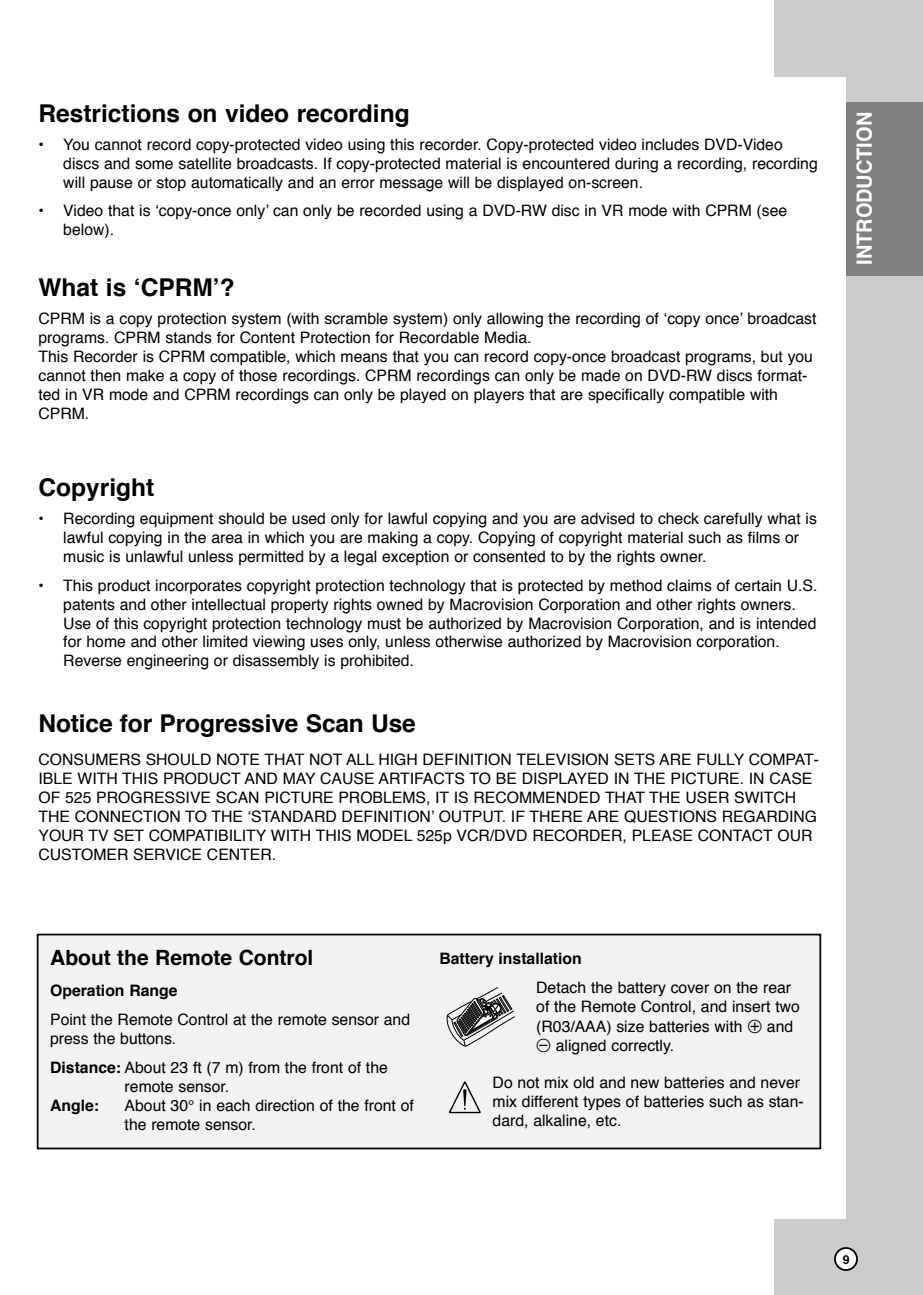
<style>
.page{position:relative;width:923px;height:1295px;background:#fff}
.page>*{position:absolute;margin:0;border:0;box-sizing:border-box;transform-origin:0 0}
.t1{font:700 24.5px "Helvetica";color:#000}
.t2{font:700 21px "Helvetica";color:#000}
.t3{font:700 21px "Helvetica";color:#fff;scale:.95 1}
.t4{font:15.75px/18.9px "Helvetica";color:#000}
.t5{font:700 15.75px "Helvetica";color:#000}
.t6{font:700 12.25px "Helvetica";color:#000}
.s1{font-weight:700}
.s2{font-family:"Sony PS Common"}
</style>
<div class="page">
<div style="left:773px;top:0;width:149px;height:1295px;background:#ccc"></div>
<svg style="left:834px;top:1247px;width:23px;height:24px"></svg>
<div style="left:685px;top:77px;width:160px;height:1141px;background:#fff"></div>
<div style="left:845px;top:102px;width:77px;height:173px;background:#808080"></div>
<div style="left:38px;top:935px;width:781px;height:213px;background:#f2f2f2"></div>
<svg style="left:449px;top:1081px;width:32px;height:33px"></svg>
<svg style="left:446px;top:987px;width:69px;height:60px"></svg>
<div style="left:37px;top:934px;width:783px;height:215px;border:2px solid #000"></div>
<h1 class="t1" style="left:38px;top:103px;width:372px">Restrictions on video recording</h1>
<p class="t4" style="left:63px;top:136px;width:755px;text-indent:-25px">• You cannot record copy-protected video using this recorder. Copy-protected video includes DVD-Video discs and some satellite broadcasts. If copy-protected material is encountered during a recording, recording will pause or stop automatically and an error message will be displayed on-screen.</p>
<p class="t4" style="left:63px;top:203px;width:725px;text-indent:-25px">• Video that is ‘copy-once only’ can only be recorded using a DVD-RW disc in VR mode with CPRM (see below).</p>
<h1 class="t1" style="left:38px;top:278px;width:197px">What is ‘CPRM’?</h1>
<p class="t4" style="left:38px;top:311px;width:779px">CPRM is a copy protection system (with scramble system) only allowing the recording of ‘copy once’ broadcast programs. CPRM stands for Content Protection for Recordable Media.<br>This Recorder is CPRM compatible, which means that you can record copy-once broadcast programs, but you cannot then make a copy of those recordings. CPRM recordings can only be made on DVD-RW discs format&shy;ted in VR mode and CPRM recordings can only be played on players that are specifically compatible with CPRM.</p>
<h1 class="t1" style="left:38px;top:477px;width:117px">Copyright</h1>
<p class="t4" style="left:63px;top:510px;width:754px;text-indent:-25px">• Recording equipment should be used only for lawful copying and you are advised to check carefully what is lawful copying in the area in which you are making a copy. Copying of copyright material such as films or music is unlawful unless permitted by a legal exception or consented to by the rights owner.</p>
<p class="t4" style="left:63px;top:577px;width:755px;text-indent:-25px">• This product incorporates copyright protection technology that is protected by method claims of certain U.S. patents and other intellectual property rights owned by Macrovision Corporation and other rights owners.<br>Use of this copyright protection technology must be authorized by Macrovision Corporation, and is intended for home and other limited viewing uses only, unless otherwise authorized by Macrovision corporation.<br>Reverse engineering or disassembly is prohibited.</p>
<h1 class="t1" style="left:38px;top:714px;width:379px">Notice for Progressive Scan Use</h1>
<p class="t4" style="left:38px;top:752px;width:782px">CONSUMERS SHOULD NOTE THAT NOT ALL HIGH DEFINITION TELEVISION SETS ARE FULLY COMPAT-IBLE WITH THIS PRODUCT AND MAY CAUSE ARTIFACTS TO BE DISPLAYED IN THE PICTURE. IN CASE OF 525 PROGRESSIVE SCAN PICTURE PROBLEMS, IT IS RECOMMENDED THAT THE USER SWITCH THE CONNECTION TO THE ‘STANDARD DEFINITION’ OUTPUT. IF THERE ARE QUESTIONS REGARDING YOUR TV SET COMPATIBILITY WITH THIS MODEL 525p VCR/DVD RECORDER, PLEASE CONTACT OUR CUSTOMER SERVICE CENTER.</p>
<h2 class="t2" style="left:50px;top:949px;width:265px">About the Remote Control</h2>
<p class="t5" style="left:50px;top:984px;width:129px">Operation Range</p>
<p class="t4" style="left:50px;top:1012px;width:361px">Point the Remote Control at the remote sensor and press the buttons.</p>
<p class="t4" style="left:125px;top:1059px;width:265px;text-indent:-74px"><span class="s1">Distance:</span> About 23 ft (7 m) from the front of the remote sensor.</p>
<p class="t5" style="left:50px;top:1099px;width:50px">Angle:</p>
<p class="t4" style="left:125px;top:1097px;width:291px">About 30° in each direction of the front of the remote sensor.</p>
<p class="t5" style="left:439px;top:952px;width:144px">Battery installation</p>
<p class="t4" style="left:536px;top:979px;width:265px;line-height:19.4px">Detach the battery cover on the rear of the Remote Control, and insert two (R03/AAA) size batteries with <span class="s2">3</span> and <span class="s2">#</span> aligned correctly.</p>
<p class="t4" style="left:492px;top:1074px;width:312px">Do not mix old and new batteries and never mix different types of batteries such as stan&shy;dard, alkaline, etc.</p>
<h2 class="t3" style="left:855px;top:265px;width:162px;rotate:-90deg">INTRODUCTION</h2>
<p class="t6" style="left:842px;top:1254px;width:8px">9</p>
</div>
